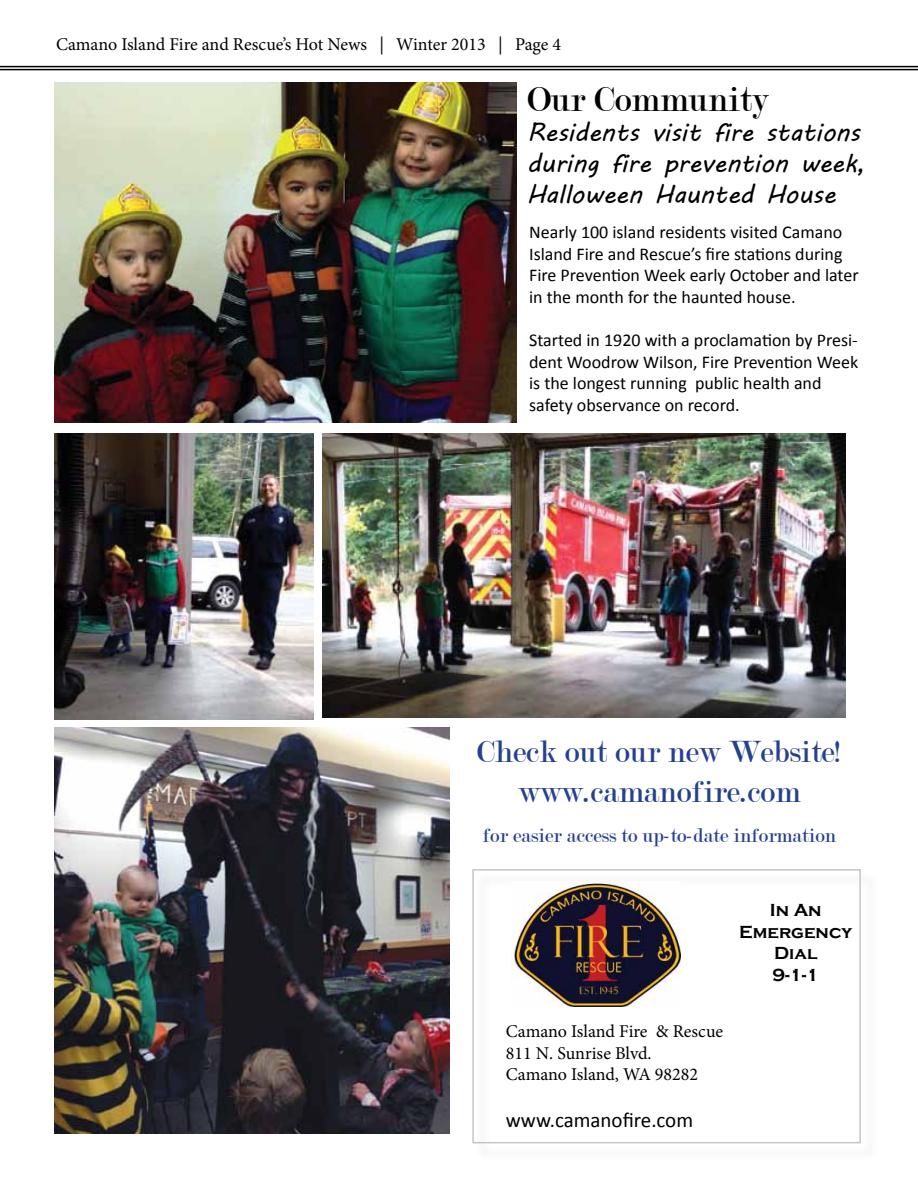
<style>
.page{position:relative;width:918px;height:1188px;background:#fff}
.page>*{position:absolute;margin:0;border:0;box-sizing:border-box;transform-origin:0 0}
.t1{font:37.5px "Modern";color:#000}
.t2{font:33px/39.6px "Modern";color:#25408f;text-align:center}
.t3{font:25.5px/30.6px "MV Boli";color:#000}
.t4{font:21px "Modern";color:#25408f}
.t5{font:21px "Calibri";color:#000}
.t6{font:18px/21.6px "Calibri";color:#000}
.t7{font:18px/21.6px "Minion Pro";letter-spacing:-.005em;color:#000}
.t8{font:700 18px/21.6px "Copperplate Gothic";color:#000;text-align:center}
</style>
<div class="page">
<img style="left:512px;top:881px;width:168px;height:126px">
<hr style="left:0;top:66px;width:918px;height:1px;background:#000">
<hr style="left:0;top:69px;width:918px;height:1px;background:#000">
<img style="left:54px;top:82px;width:462px;height:340px">
<img style="left:54px;top:727px;width:396px;height:407px">
<img style="left:323px;top:433px;width:523px;height:284px">
<img style="left:54px;top:433px;width:259px;height:286px">
<p class="t7" style="left:56px;top:33px;width:507px">Camano Island Fire and Rescue’s Hot News | Winter 2013 | Page 4</p>
<h1 class="t1" style="left:527px;top:80px;width:243px">Our Community</h1>
<h3 class="t3" style="left:527px;top:117px;width:340px">Residents visit fire stations during fire prevention week,<br>Halloween Haunted House</h3>
<p class="t6" style="left:529px;top:221px;width:331px">Nearly 100 island residents visited Camano Island Fire and Rescue’s fire stations during Fire Prevention Week early October and later in the month for the haunted house.</p>
<p class="t6" style="left:529px;top:329px;width:331px">Started in 1920 with a proclamation by Presi&shy;dent Woodrow Wilson, Fire Prevention Week is the longest running public health and safety observance on record.</p>
<h2 class="t2" style="left:477px;top:733px;width:367px">Check out our new Website! www.camanofire.com</h2>
<p class="t4" style="left:483px;top:825px;width:355px">for easier access to up-to-date information</p>
<p class="t7" style="left:506px;top:1021px;width:219px">Camano Island Fire &amp; Rescue<br>811 N. Sunrise Blvd.<br>Camano Island, WA 98282</p>
<p class="t5" style="left:506px;top:1107px;width:189px">www.camanofire.com</p>
<p class="t8" style="left:739px;top:900px;width:115px">In An<br>Emergency<br>Dial<br>9-1-1</p>
</div>
